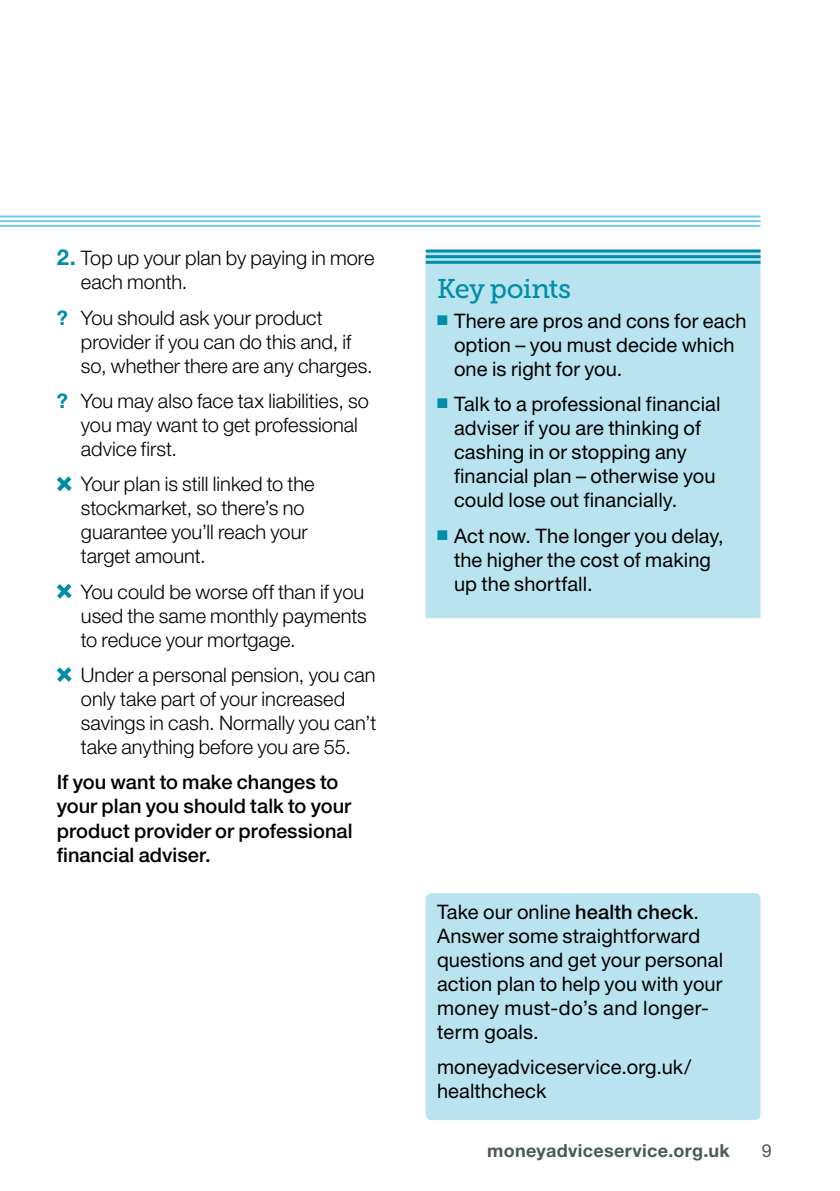
<style>
.page{position:relative;width:840px;height:1191px;background:#fff}
.page>*{position:absolute;margin:0;border:0;box-sizing:border-box;transform-origin:0 0}
.t1{font:27px "Museo Slab 500";letter-spacing:-.02em;color:#008da8}
.t2{font:300 20px/24px "Helvetica Neue LT Std";color:#000}
.t3{font:20px/24px "Helvetica Neue LT Std";letter-spacing:.005em;color:#000}
.t4{font:500 20px/24px "Helvetica Neue LT Std";color:#000}
.t5{font:700 18px "Helvetica Neue LT Std";letter-spacing:.02em;color:#4c5b52}
.t6{font:18px "Helvetica Neue LT Std";color:#4c5b52}
.s1{font-weight:700;font-size:22px;color:#008da8}
.s2{font-weight:700;color:#008da8}
.s3{color:#008da8}
.s4{font-weight:500}
</style>
<div class="page">
<svg style="left:56px;top:476px;width:16px;height:16px"></svg>
<svg style="left:56px;top:583px;width:16px;height:16px"></svg>
<svg style="left:56px;top:667px;width:16px;height:15px"></svg>
<div style="left:425px;top:252px;width:335px;height:366px;background:#b9e4ef"></div>
<hr style="left:425px;top:249px;width:335px;height:3px;background:#008da8">
<hr style="left:425px;top:255px;width:335px;height:3px;background:#008da8">
<hr style="left:425px;top:261px;width:335px;height:3px;background:#008da8">
<hr style="left:0;top:215px;width:760px;height:2px;background:#70cde3">
<hr style="left:0;top:220px;width:760px;height:2px;background:#70cde3">
<hr style="left:0;top:225px;width:760px;height:2px;background:#70cde3">
<div style="left:425px;top:893px;width:335px;height:227px;background:#b9e4ef;border-radius:6px"></div>
<p class="t2" style="left:81px;top:246px;width:295px;text-indent:-24px"><span class="s1">2.</span> Top up your plan by paying in more each month.</p>
<p class="t2" style="left:81px;top:305px;width:293px;text-indent:-24px"><span class="s2">?</span> You should ask your product provider if you can do this and, if so, whether there are any charges.</p>
<p class="t2" style="left:81px;top:388px;width:289px;text-indent:-24px"><span class="s2">?</span> You may also face tax liabilities, so you may want to get professional advice first.</p>
<p class="t2" style="left:81px;top:472px;width:235px">Your plan is still linked to the stockmarket, so there’s no guarantee you’ll reach your target amount.</p>
<p class="t2" style="left:81px;top:579px;width:287px">You could be worse off than if you used the same monthly payments to reduce your mortgage.</p>
<p class="t2" style="left:81px;top:662px;width:297px">Under a personal pension, you can only take part of your increased savings in cash. Normally you can’t take anything before you are 55.</p>
<p class="t4" style="left:57px;top:770px;width:297px">If you want to make changes to your plan you should talk to your product provider or professional financial adviser.</p>
<h1 class="t1" style="left:437px;top:274px;width:136px">Key points</h1>
<p class="t3" style="left:454px;top:308px;width:294px;text-indent:-17px"><span class="s3">■</span> There are pros and cons for each option – you must decide which one is right for you.</p>
<p class="t3" style="left:454px;top:392px;width:268px;text-indent:-17px"><span class="s3">■</span> Talk to a professional financial adviser if you are thinking of cashing in or stopping any financial plan – otherwise you could lose out financially.</p>
<p class="t3" style="left:454px;top:523px;width:271px;text-indent:-17px"><span class="s3">■</span> Act now. The longer you delay, the higher the cost of making up the shortfall.</p>
<p class="t3" style="left:437px;top:899px;width:287px">Take our online <span class="s4">health check</span>.<br>Answer some straightforward questions and get your personal action plan to help you with your money must-do’s and longer&shy;term goals.</p>
<p class="t3" style="left:437px;top:1054px;width:255px">moneyadviceservice.org.uk/ healthcheck</p>
<p class="t5" style="left:487px;top:1139px;width:244px">moneyadviceservice.org.uk</p>
<p class="t6" style="left:761px;top:1139px;width:12px">9</p>
</div>
